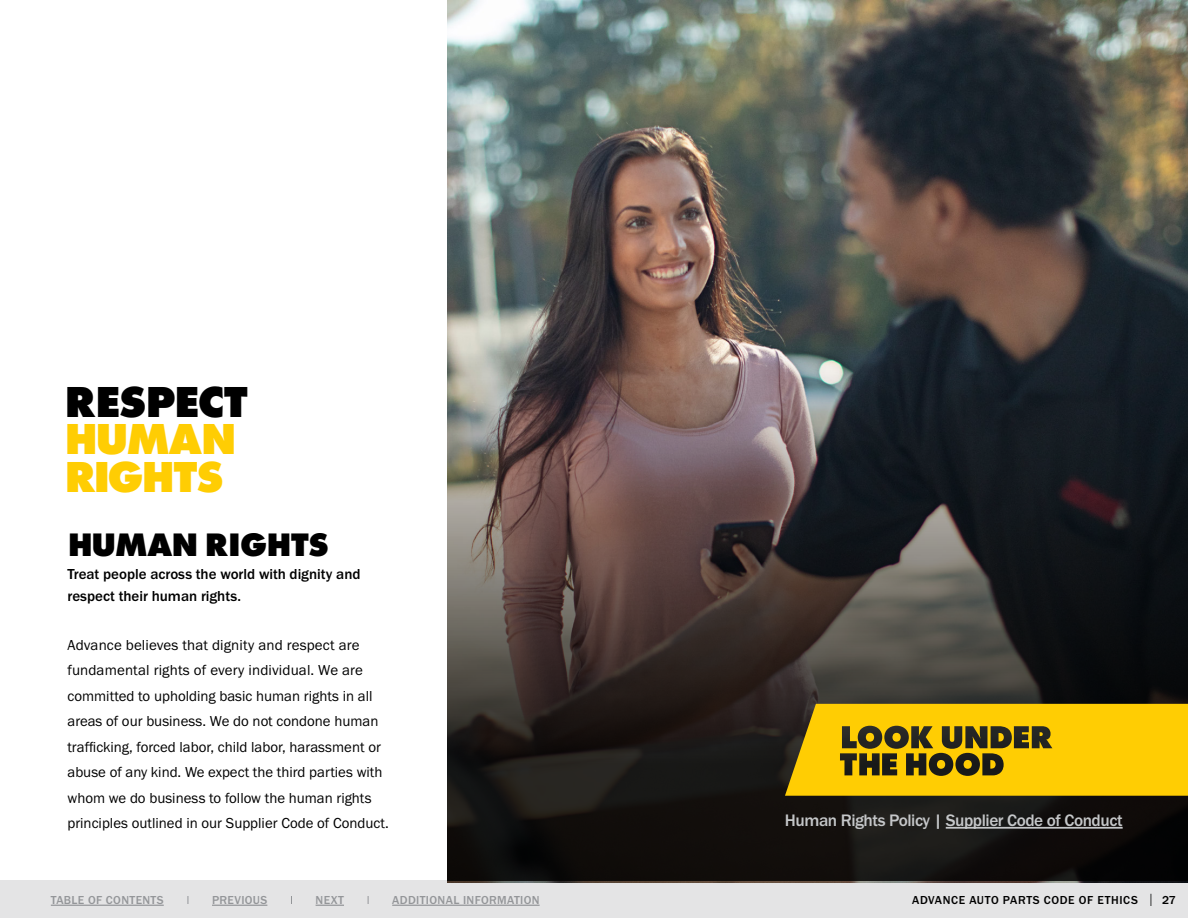
<style>
.page{position:relative;width:1188px;height:918px;background:#fff}
.page>*{position:absolute;margin:0;border:0;box-sizing:border-box;transform-origin:0 0}
.t1{font:800 45px/37.5px "Futura PT";letter-spacing:-.05em;color:#ffcd03}
.t2{font:800 45px "Futura PT";letter-spacing:-.03em;color:#000}
.t3{font:800 33.75px "Futura PT";letter-spacing:-.02em;color:#000}
.t4{font:500 17.25px "Franklin Gothic URW";letter-spacing:-.025em;color:#c5c7c9}
.t5{font:15px/25.5px "Franklin Gothic URW Boo";color:#000}
.t6{font:500 15px/22.5px "Franklin Gothic URW";color:#000}
.t7{font:500 12px "Franklin Gothic URW";letter-spacing:.03em;color:#949699}
.t8{font:500 12px "Franklin Gothic URW";letter-spacing:.05em;color:#000}
.s1{font-family:"Courier";font-weight:400;color:#000101}
</style>
<div class="page">
<div style="left:0;top:880px;width:1188px;height:38px;background:#e4e4e5"></div>
<hr style="left:212px;top:905px;width:55px;height:1px;background:#949699">
<svg style="left:316px;top:905px;width:28px;height:1px"></svg>
<hr style="left:51px;top:905px;width:113px;height:1px;background:#949699">
<hr style="left:392px;top:905px;width:148px;height:1px;background:#949699">
<img style="left:447px;top:0;width:741px;height:882px">
<svg style="left:447px;top:346px;width:741px;height:535px"></svg>
<hr style="left:946px;top:827px;width:177px;height:2px;background:#c5c7c9">
<svg style="left:785px;top:704px;width:403px;height:92px"></svg>
<h1 class="t2" style="left:64px;top:373px;width:185px">RESPECT</h1>
<h1 class="t1" style="left:64px;top:420px;width:174px">HUMAN<br>RIGHTS</h1>
<h2 class="t3" style="left:68px;top:523px;width:263px">HUMAN RIGHTS</h2>
<p class="t6" style="left:68px;top:562px;width:295px">Treat people across the world with dignity and respect their human rights.</p>
<p class="t5" style="left:68px;top:632px;width:323px">Advance believes that dignity and respect are fundamental rights of every individual. We are committed to upholding basic human rights in all areas of our business. We do not condone human trafficking, forced labor, child labor, harassment or abuse of any kind. We expect the third parties with whom we do business to follow the human rights principles outlined in our Supplier Code of Conduct.</p>
<p class="t4" style="left:785px;top:810px;width:339px">Human Rights Policy | Supplier Code of Conduct</p>
<p class="t7" style="left:51px;top:893px;width:114px">TABLE OF CONTENTS</p>
<p class="t7" style="left:212px;top:893px;width:57px">PREVIOUS</p>
<p class="t7" style="left:316px;top:893px;width:30px">NEXT</p>
<p class="t7" style="left:392px;top:893px;width:149px">ADDITIONAL INFORMATION</p>
<p class="t8" style="left:912px;top:893px;width:265px">ADVANCE AUTO PARTS CODE OF ETHICS <span class="s1">|</span> 27</p>
</div>
